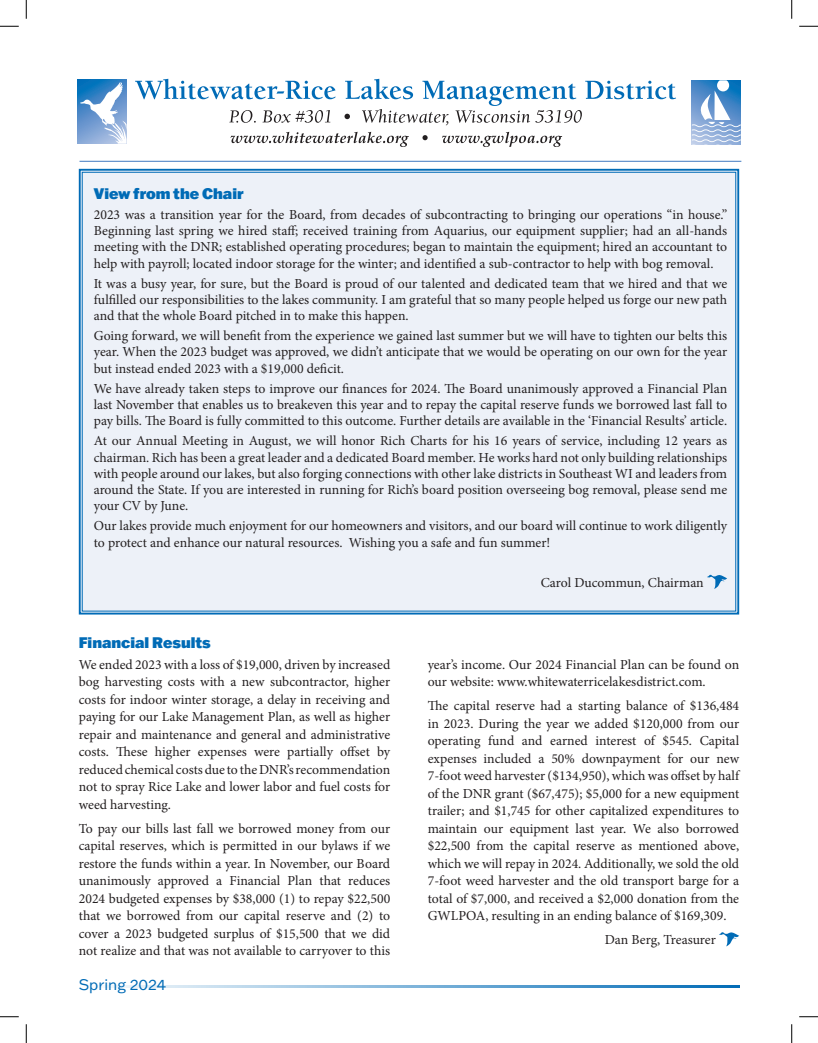
<style>
.page{position:relative;width:818px;height:1043px;background:#fff}
.page>*{position:absolute;margin:0;border:0;box-sizing:border-box;transform-origin:0 0}
.t1{font:900 15px "Franklin Gothic ATF";color:#006bb6}
.t2{font:15px "Franklin Gothic ATF";color:#006bb6}
.t3{font:13.75px/17.5px "Minion Pro";color:#231f20;text-align:justify}
</style>
<div class="page">
<hr style="left:79px;top:985px;width:660px;height:3px;background:#006bb6">
<div style="left:78px;top:168px;width:662px;height:447px;background:#edf1f8"></div>
<svg style="left:707px;top:574px;width:20px;height:15px"></svg>
<div style="left:78px;top:79px;width:48px;height:65px;background:linear-gradient(to right,#006bb7,#3381c3)"></div>
<svg style="left:80px;top:82px;width:46px;height:62px"></svg>
<svg style="left:691px;top:80px;width:49px;height:65px"></svg>
<svg style="left:135px;top:79px;width:200px;height:20px"></svg>
<svg style="left:229px;top:110px;width:27px;height:13px"></svg>
<svg style="left:262px;top:110px;width:68px;height:13px"></svg>
<svg style="left:344px;top:79px;width:332px;height:46px"></svg>
<svg style="left:230px;top:132px;width:179px;height:15px"></svg>
<svg style="left:422px;top:135px;width:5px;height:5px"></svg>
<svg style="left:442px;top:132px;width:120px;height:15px"></svg>
<hr style="left:79px;top:161px;width:662px;height:1px;background:#6794cd">
<svg style="left:719px;top:932px;width:20px;height:14px"></svg>
<svg style="left:0;top:25px;width:19px;height:2px"></svg>
<svg style="left:799px;top:25px;width:19px;height:2px"></svg>
<svg style="left:0;top:1016px;width:19px;height:1px"></svg>
<svg style="left:799px;top:1016px;width:19px;height:1px"></svg>
<svg style="left:25px;top:0;width:2px;height:19px"></svg>
<svg style="left:25px;top:1024px;width:2px;height:18px"></svg>
<svg style="left:791px;top:0;width:1px;height:19px"></svg>
<svg style="left:791px;top:1024px;width:1px;height:18px"></svg>
<p class="t1" style="left:94px;top:183px;width:151px">View from the Chair</p>
<p class="t3" style="left:94px;top:206px;width:635px;line-height:16.2px">2023 was a transition year for the Board, from decades of subcontracting to bringing our operations “in house.” Beginning last spring we hired staff; received training from Aquarius, our equipment supplier; had an all-hands meeting with the DNR; established operating procedures; began to maintain the equipment; hired an accountant to help with payroll; located indoor storage for the winter; and identified a sub-contractor to help with bog removal.</p>
<p class="t3" style="left:94px;top:275px;width:635px;line-height:16.2px">It was a busy year, for sure, but the Board is proud of our talented and dedicated team that we hired and that we fulfilled our responsibilities to the lakes community. I am grateful that so many people helped us forge our new path and that the whole Board pitched in to make this happen.</p>
<p class="t3" style="left:94px;top:328px;width:634px;line-height:16.2px">Going forward, we will benefit from the experience we gained last summer but we will have to tighten our belts this year. When the 2023 budget was approved, we didn’t anticipate that we would be operating on our own for the year but instead ended 2023 with a $19,000 deficit.</p>
<p class="t3" style="left:94px;top:380px;width:635px;line-height:16.2px">We have already taken steps to improve our finances for 2024. The Board unanimously approved a Financial Plan last November that enables us to breakeven this year and to repay the capital reserve funds we borrowed last fall to pay bills. The Board is fully committed to this outcome. Further details are available in the ‘Financial Results’ article.</p>
<p class="t3" style="left:94px;top:433px;width:635px;line-height:16.2px">At our Annual Meeting in August, we will honor Rich Charts for his 16 years of service, including 12 years as chairman. Rich has been a great leader and a dedicated Board member. He works hard not only building relationships with people around our lakes, but also forging connections with other lake districts in Southeast WI and leaders from around the State. If you are interested in running for Rich’s board position overseeing bog removal, please send me your CV by June.</p>
<p class="t3" style="left:94px;top:518px;width:634px;line-height:16.2px">Our lakes provide much enjoyment for our homeowners and visitors, and our board will continue to work diligently to protect and enhance our natural resources. Wishing you a safe and fun summer!</p>
<p class="t3" style="left:540px;top:573px;width:165px">Carol Ducommun, Chairman</p>
<p class="t1" style="left:79px;top:632px;width:134px">Financial Results</p>
<p class="t3" style="left:79px;top:655px;width:313px">We ended 2023 with a loss of $19,000, driven by increased bog harvesting costs with a new subcontractor, higher costs for indoor winter storage, a delay in receiving and paying for our Lake Management Plan, as well as higher repair and maintenance and general and administrative costs. These higher expenses were partially offset by reduced chemical costs due to the DNR’s recommendation not to spray Rice Lake and lower labor and fuel costs for weed harvesting.</p>
<p class="t3" style="left:79px;top:819px;width:313px">To pay our bills last fall we borrowed money from our capital reserves, which is permitted in our bylaws if we restore the funds within a year. In November, our Board unanimously approved a Financial Plan that reduces 2024 budgeted expenses by $38,000 (1) to repay $22,500 that we borrowed from our capital reserve and (2) to cover a 2023 budgeted surplus of $15,500 that we did not realize and that was not available to carryover to this</p>
<p class="t2" style="left:79px;top:974px;width:89px">Spring 2024</p>
<p class="t3" style="left:428px;top:655px;width:313px">year’s income. Our 2024 Financial Plan can be found on our website: www.whitewaterricelakesdistrict.com.</p>
<p class="t3" style="left:428px;top:697px;width:313px">The capital reserve had a starting balance of $136,484 in 2023. During the year we added $120,000 from our operating fund and earned interest of $545. Capital expenses included a 50% downpayment for our new 7-foot weed harvester ($134,950), which was offset by half of the DNR grant ($67,475); $5,000 for a new equipment trailer; and $1,745 for other capitalized expenditures to maintain our equipment last year. We also borrowed $22,500 from the capital reserve as mentioned above, which we will repay in 2024. Additionally, we sold the old 7-foot weed harvester and the old transport barge for a total of $7,000, and received a $2,000 donation from the GWLPOA, resulting in an ending balance of $169,309.</p>
<p class="t3" style="left:604px;top:931px;width:113px">Dan Berg, Treasurer</p>
</div>
